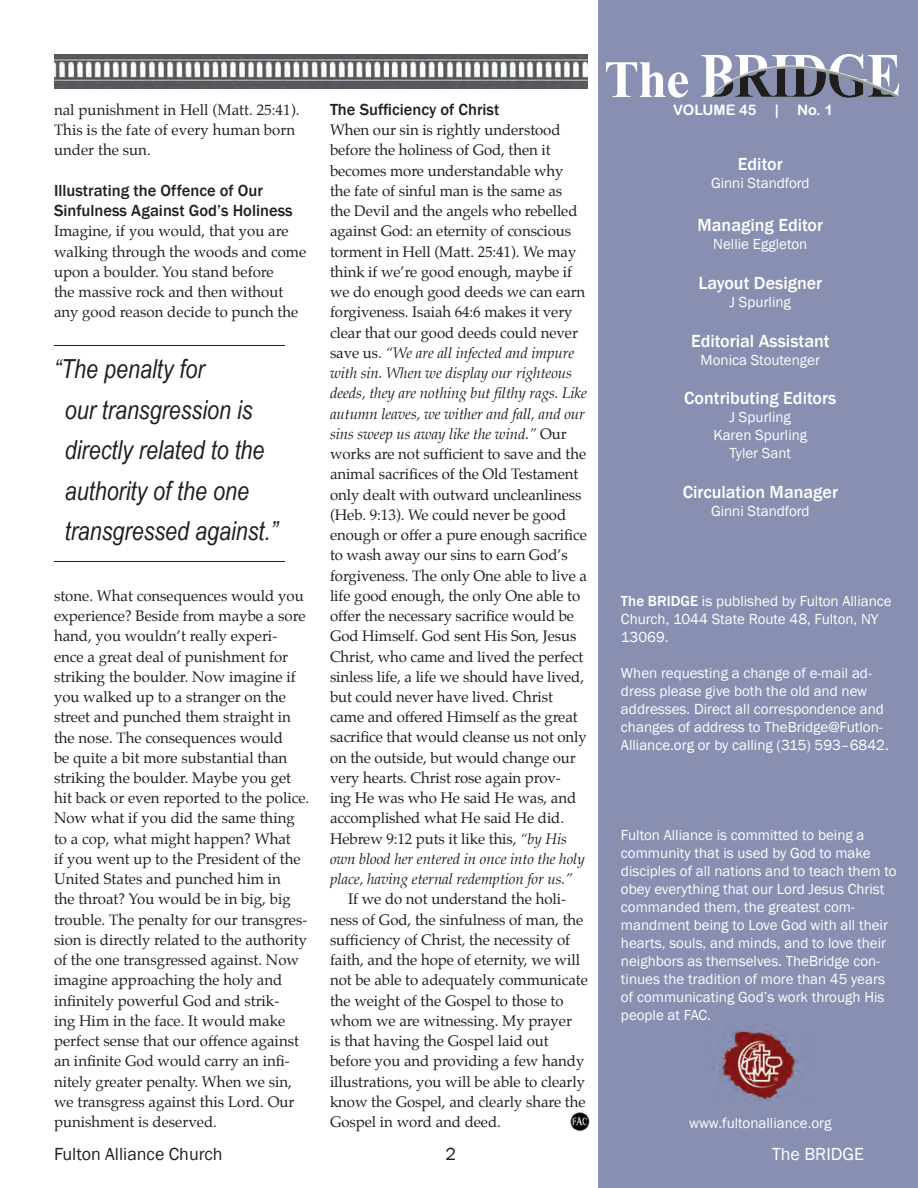
<style>
.page{position:relative;width:918px;height:1188px;background:#fff}
.page>*{position:absolute;margin:0;border:0;box-sizing:border-box;transform-origin:0 0}
.t1{font:italic 26.25px/40.5px "Arial Narrow";color:#231f20}
.t2{font:500 18px "Franklin Gothic";color:#fff}
.t3{font:18px "Franklin Gothic";color:#231f20}
.t4{font:18px "Franklin Gothic";color:#fff}
.t5{font:500 16.5px/20.2px "Franklin Gothic";color:#231f20}
.t6{font:15px/20.2px "Palatino";letter-spacing:-.005em;color:#231f20}
.t7{font:15px/18px "Franklin Gothic";color:#fff}
.t8{font:14.55px "Arial Rounded MT Bold";color:#fff}
.s1{font-style:italic}
.s2{font-weight:500}
</style>
<div class="page">
<div style="left:598px;top:0;width:320px;height:1188px;background:#888fb1"></div>
<img style="left:54px;top:54px;width:534px;height:34px">
<svg style="left:606px;top:62px;width:82px;height:36px"></svg>
<svg style="left:701px;top:54px;width:199px;height:44px"></svg>
<img style="left:716px;top:1024px;width:86px;height:77px">
<hr style="left:54px;top:345px;width:231px;height:1px;background:#231f20">
<hr style="left:54px;top:562px;width:231px;height:1px;background:#231f20">
<img style="left:570px;top:1112px;width:19px;height:19px">
<p class="t6" style="left:54px;top:99px;width:247px">nal punishment in Hell (Matt. 25:41).<br>This is the fate of every human born under the sun.</p>
<p class="t5" style="left:54px;top:180px;width:240px">Illustrating the Offence of Our<br>Sinfulness Against God’s Holiness</p>
<p class="t6" style="left:54px;top:221px;width:254px">Imagine, if you would, that you are walking through the woods and come upon a boulder. You stand before<br>the massive rock and then without any good reason decide to punch the</p>
<h1 class="t1" style="left:65px;top:348px;width:214px;text-indent:-11px">“The penalty for<br>our transgression is directly related to the authority of the one transgressed against.”</h1>
<p class="t6" style="left:54px;top:585px;width:257px">stone. What consequences would you experience? Beside from maybe a sore hand, you wouldn’t really experi&shy;ence a great deal of punishment for striking the boulder. Now imagine if you walked up to a stranger on the street and punched them straight in the nose. The consequences would<br>be quite a bit more substantial than striking the boulder. Maybe you get hit back or even reported to the police.<br>Now what if you did the same thing to a cop, what might happen? What<br>if you went up to the President of the United States and punched him in<br>the throat? You would be in big, big trouble. The penalty for our transgres&shy;sion is directly related to the authority of the one transgressed against. Now imagine approaching the holy and infinitely powerful God and strik-<br>ing Him in the face. It would make perfect sense that our offence against an infinite God would carry an infi&shy;nitely greater penalty. When we sin, we transgress against this Lord. Our punishment is deserved.</p>
<p class="t5" style="left:330px;top:99px;width:171px">The Sufficiency of Christ</p>
<p class="t6" style="left:330px;top:120px;width:259px">When our sin is rightly understood before the holiness of God, then it becomes more understandable why the fate of sinful man is the same as<br>the Devil and the angels who rebelled against God: an eternity of conscious torment in Hell (Matt. 25:41). We may think if we’re good enough, maybe if we do enough good deeds we can earn forgiveness. Isaiah 64:6 makes it very clear that our good deeds could never save us. <span class="s1">“We are all infected and impure with sin. When we display our righteous deeds, they are nothing but filthy rags. Like autumn leaves, we wither and fall, and our sins sweep us away like the wind.”</span> Our works are not sufficient to save and the animal sacrifices of the Old Testament only dealt with outward uncleanliness (Heb. 9:13). We could never be good enough or offer a pure enough sacrifice to wash away our sins to earn God’s forgiveness. The only One able to live a life good enough, the only One able to offer the necessary sacrifice would be God Himself. God sent His Son, Jesus Christ, who came and lived the perfect sinless life, a life we should have lived, but could never have lived. Christ came and offered Himself as the great sacrifice that would cleanse us not only on the outside, but would change our very hearts. Christ rose again prov-<br>ing He was who He said He was, and accomplished what He said He did.<br>Hebrew 9:12 puts it like this, <span class="s1">“by His own blood her entered in once into the holy place, having eternal redemption for us.”</span></p>
<p class="t6" style="left:330px;top:889px;width:259px;text-indent:18px">If we do not understand the holi&shy;ness of God, the sinfulness of man, the sufficiency of Christ, the necessity of faith, and the hope of eternity, we will not be able to adequately communicate the weight of the Gospel to those to whom we are witnessing. My prayer<br>is that having the Gospel laid out before you and providing a few handy illustrations, you will be able to clearly know the Gospel, and clearly share the Gospel in word and deed.</p>
<p class="t8" style="left:673px;top:101px;width:85px">VOLUME 45</p>
<p class="t8" style="left:775px;top:101px;width:60px">| No. 1</p>
<p class="t2" style="left:738px;top:153px;width:46px">Editor</p>
<p class="t7" style="left:711px;top:175px;width:100px">Ginni Standford</p>
<p class="t2" style="left:698px;top:214px;width:127px">Managing Editor</p>
<p class="t7" style="left:713px;top:236px;width:96px">Nellie Eggleton</p>
<p class="t2" style="left:698px;top:272px;width:125px">Layout Designer</p>
<p class="t7" style="left:730px;top:293px;width:63px">J Spurling</p>
<p class="t2" style="left:691px;top:330px;width:140px">Editorial Assistant</p>
<p class="t7" style="left:701px;top:351px;width:121px">Monica Stoutenger</p>
<p class="t2" style="left:684px;top:387px;width:154px">Contributing Editors</p>
<p class="t7" style="left:713px;top:409px;width:95px;text-align:center">J Spurling<br>Karen Spurling<br>Tyler Sant</p>
<p class="t2" style="left:683px;top:481px;width:157px">Circulation Manager</p>
<p class="t7" style="left:711px;top:502px;width:100px">Ginni Standford</p>
<p class="t7" style="left:621px;top:592px;width:272px"><span class="s2">The BRIDGE</span> is published by Fulton Alliance<br>Church, 1044 State Route 48, Fulton, NY<br>13069.</p>
<p class="t7" style="left:621px;top:664px;width:269px">When requesting a change of e-mail ad&shy;dress please give both the old and new addresses. Direct all correspondence and changes of address to TheBridge@Futlon-Alliance.org or by calling (315) 593–6842.</p>
<p class="t7" style="left:621px;top:826px;width:277px">Fulton Alliance is committed to being a community that is used by God to make disciples of all nations and to teach them to obey everything that our Lord Jesus Christ commanded them, the greatest com&shy;mandment being to Love God with all their hearts, souls, and minds, and to love their neighbors as themselves. TheBridge con&shy;tinues the tradition of more than 45 years of communicating God’s work through His people at FAC.</p>
<p class="t7" style="left:689px;top:1114px;width:144px">www.fultonalliance.org</p>
<p class="t3" style="left:54px;top:1143px;width:170px">Fulton Alliance Church</p>
<p class="t3" style="left:446px;top:1143px;width:12px">2</p>
<p class="t4" style="left:772px;top:1143px;width:93px">The BRIDGE</p>
</div>
